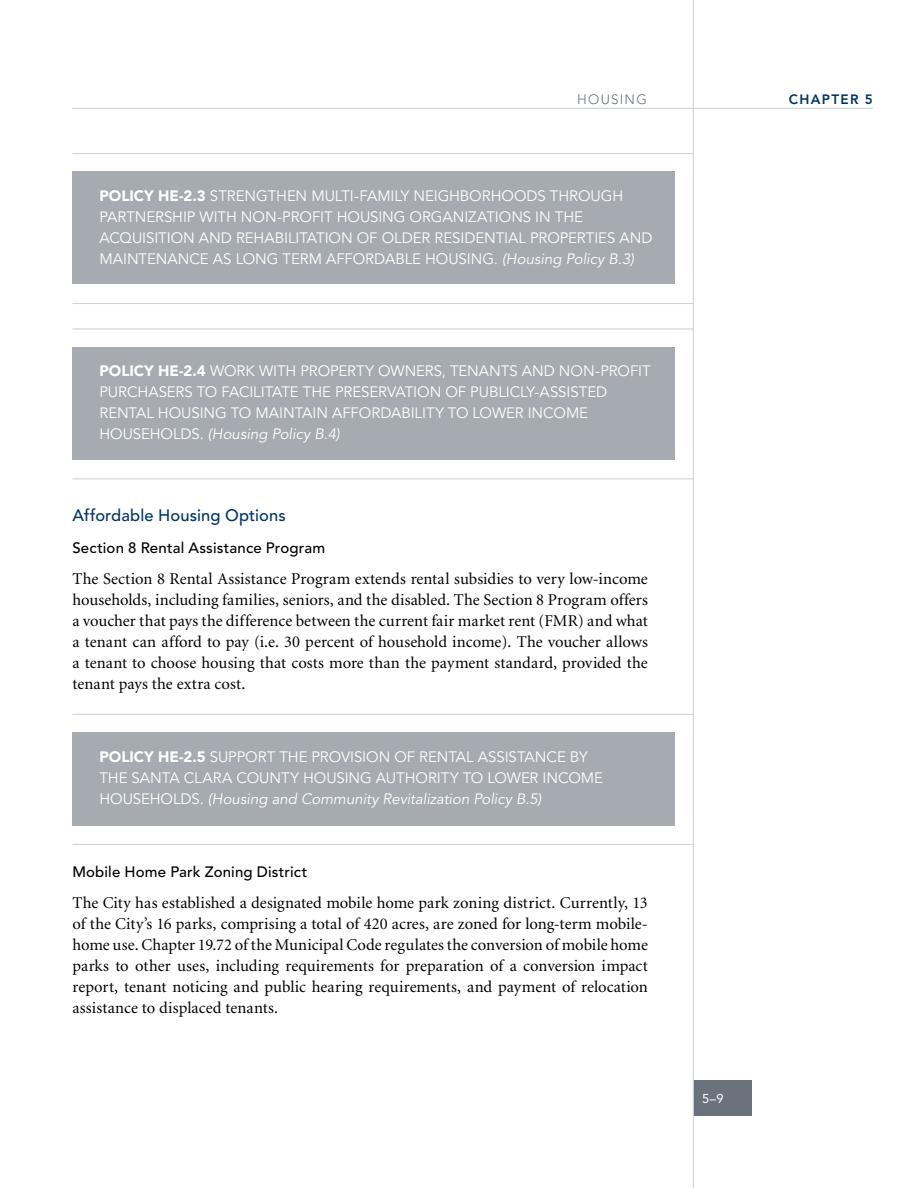
<style>
.page{position:relative;width:918px;height:1188px;background:#fff}
.page>*{position:absolute;margin:0;border:0;box-sizing:border-box;transform-origin:0 0}
.t1{font:16.5px/21px "Minion";color:#000;text-align:justify}
.t2{font:500 16.5px "Avenir";letter-spacing:.005em;color:#003468}
.t3{font:15px/21px "Avenir";color:#fff}
.t4{font:500 15px "Avenir";letter-spacing:.01em;color:#000}
.t5{font:800 13.5px "Avenir";color:#003468}
.t6{font:300 13.5px "Avenir";letter-spacing:.085em;color:#6a737b}
.t7{font:12.75px "Avenir";color:#fff}
.s1{font-weight:900}
.s2{font-style:italic}
</style>
<div class="page">
<div style="left:72px;top:172px;width:603px;height:112px;background:#a5abb0"></div>
<hr style="left:72px;top:153px;width:621px;height:1px;background:#cfd4d8">
<hr style="left:72px;top:303px;width:621px;height:1px;background:#cfd4d8">
<div style="left:72px;top:347px;width:603px;height:112px;background:#a5abb0"></div>
<hr style="left:72px;top:328px;width:621px;height:2px;background:#cfd4d8">
<hr style="left:72px;top:478px;width:621px;height:1px;background:#cfd4d8">
<div style="left:72px;top:732px;width:603px;height:94px;background:#a5abb0"></div>
<hr style="left:72px;top:714px;width:621px;height:1px;background:#cfd4d8">
<hr style="left:72px;top:844px;width:621px;height:1px;background:#cfd4d8">
<hr style="left:72px;top:108px;width:801px;height:1px;background:#cfd4d8">
<div style="left:693px;top:1080px;width:59px;height:36px;background:#6a737b"></div>
<hr style="left:693px;top:0;width:1px;height:1188px;background:#cfd4d8">
<p class="t6" style="left:588px;top:92px;width:58px">OUSING</p>
<p class="t5" style="left:789px;top:92px;width:22px">CHAPTER</p>
<p class="t5" style="left:865px;top:92px;width:9px">5</p>
<p class="t3" style="left:99px;top:186px;width:271px"><span class="s1">POLICY HE-2.3</span> STRENGTHEN M ULTI-FAM</p>
<p class="t3" style="left:391px;top:186px;width:234px">ILY NEIGHBORHOODS THROUGH</p>
<p class="t3" style="left:99px;top:207px;width:10px">PART</p>
<p class="t3" style="left:135px;top:207px;width:450px">NERSHIP WITH NON-PROFIT HOUSING ORGANIZATIONS IN THE</p>
<p class="t3" style="left:99px;top:228px;width:12px">ACQ</p>
<p class="t3" style="left:99px;top:228px;width:555px;text-indent:33px">UISITION AND REHABILITATION OF OLDER RESIDENTIAL PROPERTIES AND<br>MAINTENANCE AS LONG TERM AFFORDABLE HOUSING. <span class="s2">(Housing Policy B.3)</span></p>
<p class="t3" style="left:99px;top:361px;width:258px"><span class="s1">POLICY HE-2.4</span> WORK WITH PROPERTY</p>
<p class="t3" style="left:378px;top:361px;width:270px">OWNERS, TENANTS AND NON-PROFIT</p>
<p class="t3" style="left:99px;top:382px;width:132px">PURCHASERS TO FAC</p>
<p class="t3" style="left:99px;top:382px;width:509px;text-indent:150px">ILITATE THE PRESERVATION OF PUBLICLY-ASSISTED<br>RENTAL HOUSING TO MAINTAIN AFFORDABILITY TO LOWER INCOM E<br>HOUSEHOLDS. <span class="s2">(Housing Policy B.4)</span></p>
<p class="t2" style="left:72px;top:506px;width:215px">Affordable Housing Options</p>
<p class="t4" style="left:72px;top:539px;width:254px">Section 8 Rental Assistance Program</p>
<p class="t1" style="left:72px;top:569px;width:577px">The Section 8 Rental Assistance Program extends rental subsidies to very low-income households, including families, seniors, and the disabled. The Section 8 Program offers a voucher that pays the difference between the current fair market rent (FMR) and what a tenant can afford to pay (i.e. 30 percent of household income). The voucher allows a tenant to choose housing that costs more than the payment standard, provided the tenant pays the extra cost.</p>
<p class="t3" style="left:99px;top:747px;width:488px"><span class="s1">POLICY HE-2.5</span> SUPPORT THE PROVISION OF RENTAL ASSISTANCE BY<br>THE SANTA CLARA</p>
<p class="t3" style="left:99px;top:768px;width:505px;text-indent:137px">COUNTY HOUSING AUTHORITY TO LOWER INCOM E<br>HOUSEHOLDS. <span class="s2">(Housing and Community Revitalization Policy B.5)</span></p>
<p class="t4" style="left:72px;top:863px;width:236px">Mobile Home Park Zoning District</p>
<p class="t1" style="left:72px;top:893px;width:577px">The City has established a designated mobile home park zoning district. Currently, 13 of the City’s 16 parks, comprising a total of 420 acres, are zoned for long-term mobile&shy;home use. Chapter 19.72 of the Municipal Code regulates the conversion of mobile home parks to other uses, including requirements for preparation of a conversion impact report, tenant noticing and public hearing requirements, and payment of relocation assistance to displaced tenants.</p>
<p class="t7" style="left:702px;top:1091px;width:23px">5–9</p>
</div>
